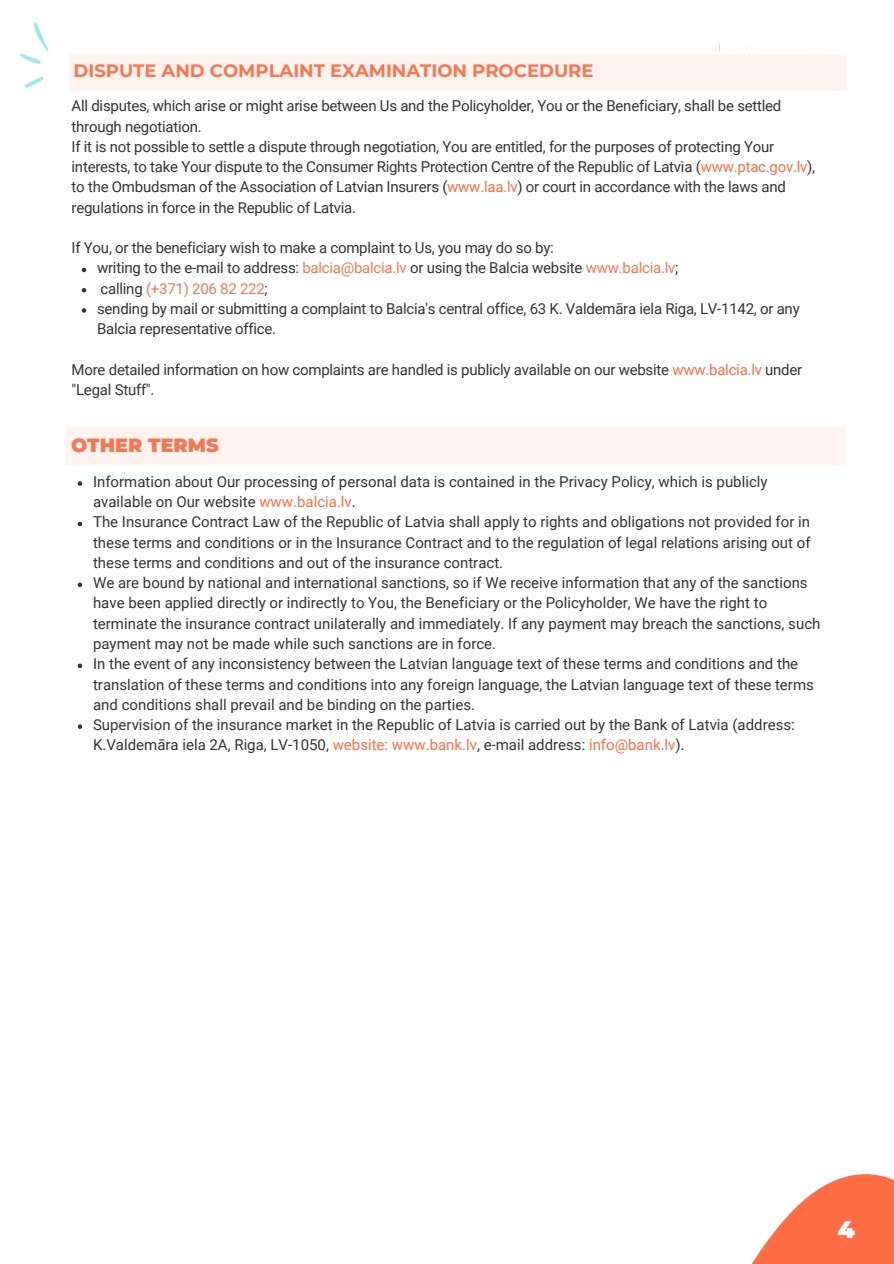
<style>
.page{position:relative;width:894px;height:1264px;background:#fff}
.page>*{position:absolute;margin:0;border:0;box-sizing:border-box;transform-origin:0 0}
.t1{font:900 24px "Montserrat";color:#fff}
.t2{font:900 19.2px "Montserrat";color:#f87651}
.t3{font:700 18px "Montserrat";color:#f87651}
.t4{font:15px/20.2px "Roboto";color:#333}
.t5{font:15px "Roboto";letter-spacing:-.015em;color:#f87651}
.s1{color:#ff6d45}
.s2{color:#f87651}
.s3{color:#333}
</style>
<div class="page">
<svg style="left:19px;top:22px;width:29px;height:42px"></svg>
<svg style="left:24px;top:76px;width:20px;height:12px"></svg>
<svg style="left:752px;top:1174px;width:141px;height:89px"></svg>
<div style="left:67px;top:427px;width:779px;height:39px;background:#fef3ee"></div>
<div style="left:69px;top:54px;width:777px;height:37px;background:#fef3ee"></div>
<svg style="left:82px;top:268px;width:4px;height:4px"></svg>
<svg style="left:82px;top:288px;width:4px;height:4px"></svg>
<svg style="left:82px;top:308px;width:4px;height:5px"></svg>
<svg style="left:78px;top:481px;width:4px;height:5px"></svg>
<svg style="left:78px;top:522px;width:4px;height:4px"></svg>
<svg style="left:78px;top:582px;width:4px;height:5px"></svg>
<svg style="left:78px;top:663px;width:4px;height:5px"></svg>
<svg style="left:78px;top:724px;width:4px;height:5px"></svg>
<p class="t3" style="left:74px;top:59px;width:521px">DISPUTE AND COMPLAINT EXAMINATION PROCEDURE</p>
<p class="t4" style="left:72px;top:96px;width:711px">All disputes, which arise or might arise between Us and the Policyholder, You or the Beneficiary, shall be settled through negotiation.</p>
<p class="t4" style="left:72px;top:136px;width:744px">If it is not possible to settle a dispute through negotiation, You are entitled, for the purposes of protecting Your interests, to take Your dispute to the Consumer Rights Protection Centre of the Republic of Latvia (<span class="s1">www.ptac.gov.lv</span>), to the Ombudsman of the Association of Latvian Insurers (<span class="s1">www.laa.lv</span>) or court in accordance with the laws and regulations in force in the Republic of Latvia.</p>
<p class="t4" style="left:72px;top:238px;width:483px">If You, or the beneficiary wish to make a complaint to Us, you may do so by:</p>
<p class="t4" style="left:97px;top:258px;width:582px">writing to the e-mail to address: <span class="s2">balcia@balcia.lv</span> or using the Balcia website <span class="s2">www.balcia.lv</span>;</p>
<p class="t5" style="left:101px;top:280px;width:169px"><span class="s3">calling</span> (+371) 206 82 222<span class="s3">;</span></p>
<h1 class="t4" style="left:97px;top:298px;width:704px">sending by mail or submitting a complaint to Balcia's central office, 63 K. Valdemāra iela Riga, LV-1142, or any<br>Balcia representative office.</h1>
<p class="t4" style="left:72px;top:359px;width:732px">More detailed information on how complaints are handled is publicly available on our website <span class="s1">www.balcia.lv</span> under "Legal Stuff".</p>
<p class="t2" style="left:71px;top:434px;width:149px">OTHER TERMS</p>
<p class="t4" style="left:93px;top:471px;width:675px">Information about Our processing of personal data is contained in the Privacy Policy, which is publicly available on Our website <span class="s1">www.balcia.lv</span>.</p>
<p class="t4" style="left:93px;top:512px;width:718px;text-align:justify">The Insurance Contract Law of the Republic of Latvia shall apply to rights and obligations not provided for in these terms and conditions or in the Insurance Contract and to the regulation of legal relations arising out of these terms and conditions and out of the insurance contract.</p>
<p class="t4" style="left:93px;top:573px;width:728px">We are bound by national and international sanctions, so if We receive information that any of the sanctions have been applied directly or indirectly to You, the Beneficiary or the Policyholder, We have the right to terminate the insurance contract unilaterally and immediately. If any payment may breach the sanctions, such payment may not be made while such sanctions are in force.</p>
<p class="t4" style="left:93px;top:654px;width:722px">In the event of any inconsistency between the Latvian language text of these terms and conditions and the translation of these terms and conditions into any foreign language, the Latvian language text of these terms and conditions shall prevail and be binding on the parties.</p>
<p class="t4" style="left:93px;top:714px;width:703px">Supervision of the insurance market in the Republic of Latvia is carried out by the Bank of Latvia (address:<br>K.Valdemāra iela 2A, Riga, LV-1050, <span class="s1">website: www.bank.lv</span>, e-mail address: <span class="s1">info@bank.lv</span>).</p>
<p class="t1" style="left:837px;top:1209px;width:16px">5</p>
<h1 class="t1" style="left:837px;top:1214px;width:19px">4</h1>
</div>
